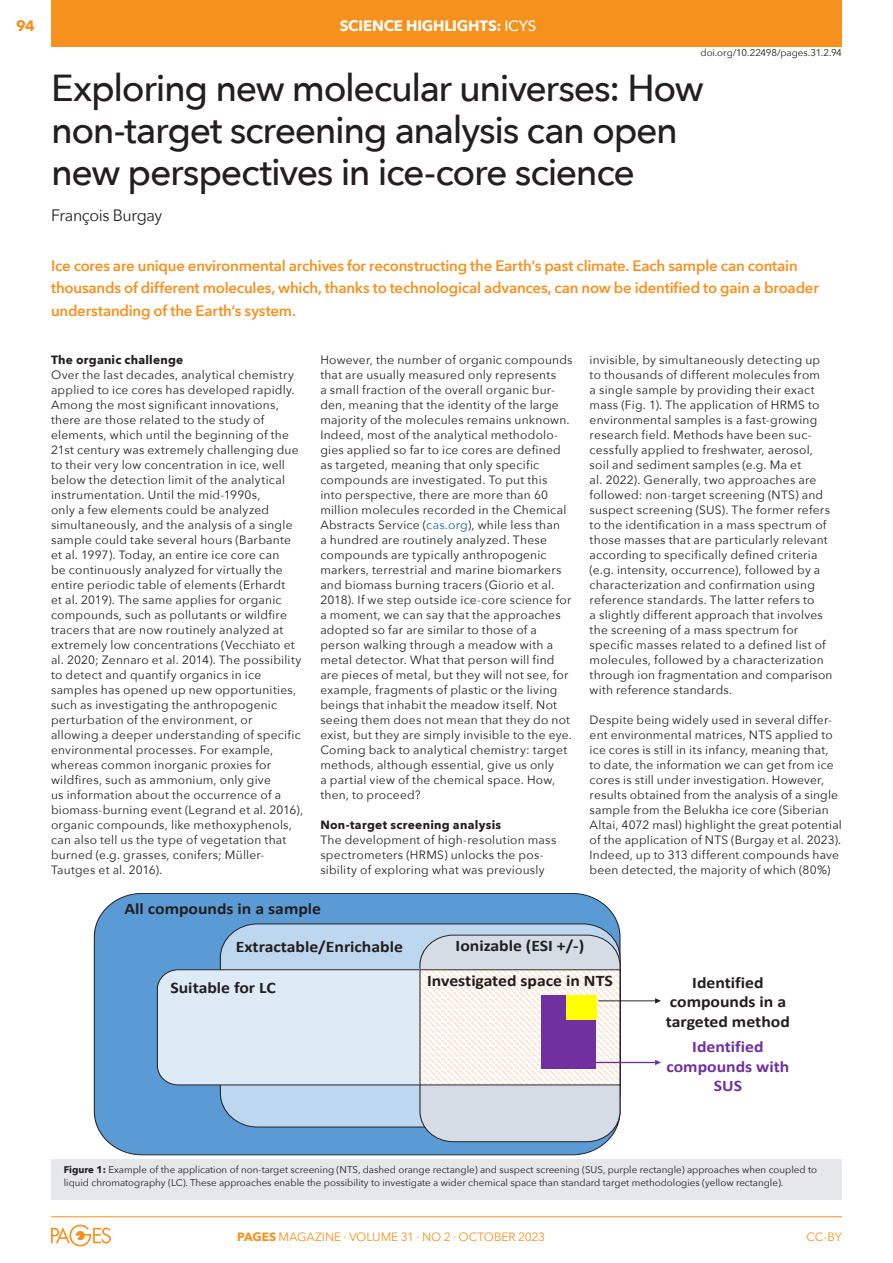
<style>
.page{position:relative;width:893px;height:1263px;background:#fff}
.page>*{position:absolute;margin:0;border:0;box-sizing:border-box;transform-origin:0 0}
.ARTICLE-Title{font:500 37.5px/42px "Avenir Next";letter-spacing:-.035em;color:#231f20}
.ARTICLE-Authors{font:16.5px "Avenir Next";letter-spacing:-.03em;color:#231f20}
.t1{font:700 16.2px/19.4px "Calibri";color:#231f20;text-align:center;scale:1.1 1}
.t2{font:700 16.2px/19.4px "Calibri";color:#7030a0;text-align:center;scale:1.1 1}
.ARTICLE-Abstract{font:600 15px/22.5px "Avenir Next";letter-spacing:-.015em;color:#f6911e}
.HEADER-Title{font:700 15px "Avenir Next";letter-spacing:-.015em;color:#fff}
.PAGE_NUMBER{font:700 15px "Avenir Next";color:#f6911e}
._3col-text{font:12px/15px "Avenir Next";letter-spacing:.02em;color:#231f20}
._3col-subtitles{font:700 12px "Avenir Next";letter-spacing:.025em;color:#231f20}
.t3{font:12px "Avenir Next";letter-spacing:-.005em;color:#f6911e}
.ARTICLE-Figure_Caption{font:9.75px/13.5px "Avenir Next";color:#231f20}
.DOI{font:9.75px "Avenir Next";letter-spacing:-.005em;color:#231f20}
.s1{font-weight:500}
.s2{color:#175d9e}
.s3{font-weight:700}
</style>
<div class="page">
<hr style="left:51px;top:1216px;width:791px;height:1px;background:#f6911e">
<svg style="left:51px;top:1225px;width:60px;height:21px"></svg>
<div style="left:51px;top:0;width:791px;height:46px;background:#f6911e"></div>
<div style="left:51px;top:1159px;width:791px;height:40px;background:#e6e7e9"></div>
<svg style="left:93px;top:893px;width:528px;height:263px;fill:#5b9bd5"></svg>
<div style="left:220px;top:923px;width:400px;height:204px;background:#bdd7ee;border:1px solid #231f20;border-radius:36px"></div>
<div style="left:157px;top:969px;width:463px;height:116px;background:#deebf7;border:1px solid #231f20;border-radius:20px"></div>
<div style="left:419px;top:935px;width:201px;height:207px;background:#d6dce5;border:1px solid #231f20;border-radius:32px"></div>
<svg style="left:421px;top:971px;width:197px;height:112px"></svg>
<hr style="left:592px;top:1062px;width:64px;height:1px;background:#7030a0">
<svg style="left:655px;top:1060px;width:6px;height:5px"></svg>
<div style="left:541px;top:995px;width:55px;height:73px;background:#7030a0"></div>
<div style="left:566px;top:995px;width:30px;height:25px;background:#ff0"></div>
<hr style="left:598px;top:1000px;width:58px;height:1px;background:#231f20">
<svg style="left:655px;top:998px;width:6px;height:5px"></svg>
<p class="PAGE_NUMBER" style="left:16px;top:13px;width:20px">94</p>
<p class="HEADER-Title" style="left:340px;top:12px;width:198px">SCIENCE HIGHLIGHTS: <span class="s1">ICYS</span></p>
<p class="DOI" style="left:700px;top:45px;width:143px">doi.org/10.22498/pages.31.2.94</p>
<p class="ARTICLE-Title" style="left:51px;top:66px;width:654px">Exploring new molecular universes: How non-target screening analysis can open new perspectives in ice-core science</p>
<p class="ARTICLE-Authors" style="left:51px;top:202px;width:113px">François Burgay</p>
<p class="ARTICLE-Abstract" style="left:51px;top:254px;width:769px">Ice cores are unique environmental archives for reconstructing the Earth’s past climate. Each sample can contain thousands of different molecules, which, thanks to technological advances, can now be identified to gain a broader understanding of the Earth’s system.</p>
<p class="_3col-subtitles" style="left:51px;top:349px;width:134px">The organic challenge</p>
<p class="_3col-text" style="left:51px;top:367px;width:254px">Over the last decades, analytical chemistry applied to ice cores has developed rapidly.<br>Among the most significant innovations, there are those related to the study of elements, which until the beginning of the 21st century was extremely challenging due to their very low concentration in ice, well below the detection limit of the analytical instrumentation. Until the mid-1990s,<br>only a few elements could be analyzed simultaneously, and the analysis of a single sample could take several hours (Barbante et al. 1997). Today, an entire ice core can<br>be continuously analyzed for virtually the entire periodic table of elements (Erhardt<br>et al. 2019). The same applies for organic compounds, such as pollutants or wildfire tracers that are now routinely analyzed at extremely low concentrations (Vecchiato et al. 2020; Zennaro et al. 2014). The possibility to detect and quantify organics in ice samples has opened up new opportunities, such as investigating the anthropogenic perturbation of the environment, or allowing a deeper understanding of specific environmental processes. For example, whereas common inorganic proxies for wildfires, such as ammonium, only give<br>us information about the occurrence of a biomass-burning event (Legrand et al. 2016), organic compounds, like methoxyphenols, can also tell us the type of vegetation that burned (e.g. grasses, conifers; Müller-Tautges et al. 2016).</p>
<p class="_3col-text" style="left:320px;top:352px;width:254px">However, the number of organic compounds that are usually measured only represents<br>a small fraction of the overall organic bur&shy;den, meaning that the identity of the large majority of the molecules remains unknown.<br>Indeed, most of the analytical methodolo&shy;gies applied so far to ice cores are defined as targeted, meaning that only specific compounds are investigated. To put this<br>into perspective, there are more than 60 million molecules recorded in the Chemical Abstracts Service (<span class="s2">cas.org</span>), while less than<br>a hundred are routinely analyzed. These compounds are typically anthropogenic markers, terrestrial and marine biomarkers and biomass burning tracers (Giorio et al.<br>2018). If we step outside ice-core science for a moment, we can say that the approaches adopted so far are similar to those of a person walking through a meadow with a metal detector. What that person will find are pieces of metal, but they will not see, for example, fragments of plastic or the living beings that inhabit the meadow itself. Not seeing them does not mean that they do not exist, but they are simply invisible to the eye.<br>Coming back to analytical chemistry: target methods, although essential, give us only<br>a partial view of the chemical space. How, then, to proceed?</p>
<p class="_3col-subtitles" style="left:320px;top:814px;width:182px">Non-target screening analysis</p>
<p class="_3col-text" style="left:320px;top:832px;width:238px">The development of high-resolution mass spectrometers (HRMS) unlocks the pos&shy;sibility of exploring what was previously</p>
<p class="_3col-text" style="left:590px;top:352px;width:244px">invisible, by simultaneously detecting up to thousands of different molecules from<br>a single sample by providing their exact mass (Fig. 1). The application of HRMS to environmental samples is a fast-growing research field. Methods have been suc&shy;cessfully applied to freshwater, aerosol, soil and sediment samples (e.g. Ma et<br>al. 2022). Generally, two approaches are followed: non-target screening (NTS) and suspect screening (SUS). The former refers to the identification in a mass spectrum of those masses that are particularly relevant according to specifically defined criteria (e.g. intensity, occurrence), followed by a characterization and confirmation using reference standards. The latter refers to<br>a slightly different approach that involves the screening of a mass spectrum for specific masses related to a defined list of molecules, followed by a characterization through ion fragmentation and comparison with reference standards.</p>
<p class="_3col-text" style="left:590px;top:712px;width:254px">Despite being widely used in several differ&shy;ent environmental matrices, NTS applied to ice cores is still in its infancy, meaning that, to date, the information we can get from ice cores is still under investigation. However, results obtained from the analysis of a single sample from the Belukha ice core (Siberian Altai, 4072 masl) highlight the great potential of the application of NTS (B urgay et al. 2023).<br>Indeed, up to 313 different compounds have been detected, the majority of which (80%)</p>
<p class="t1" style="left:124px;top:898px;width:180px">All compounds in a sample</p>
<p class="t1" style="left:236px;top:937px;width:153px">Extractable/Enrichable</p>
<p class="t1" style="left:170px;top:978px;width:97px">Suitable for LC</p>
<p class="t1" style="left:427px;top:929px;width:170px;line-height:34px">Ionizable (ESI +/-)<br>Investigated space in NTS</p>
<p class="t1" style="left:666px;top:973px;width:114px">Identified compounds in a targeted method</p>
<p class="t2" style="left:666px;top:1037px;width:113px">Identified compounds with<br>SUS</p>
<p class="ARTICLE-Figure_Caption" style="left:64px;top:1162px;width:755px"><span class="s3">Figure 1:</span> Example of the application of non-target screening (NTS, dashed orange rectangle) and suspect screening (SUS, purple rectangle) approaches when coupled to liquid chromatography (LC). These approaches enable the possibility to investigate a wider chemical space than standard target methodologies (yellow rectangle).</p>
<p class="t3" style="left:237px;top:1227px;width:309px"><span class="s3">PAGES</span> MAGAZINE ∙ VOLUME 31 ∙ NO 2 ∙ Octo ber 2023</p>
<p class="t3" style="left:807px;top:1227px;width:37px">CC-BY</p>
</div>
